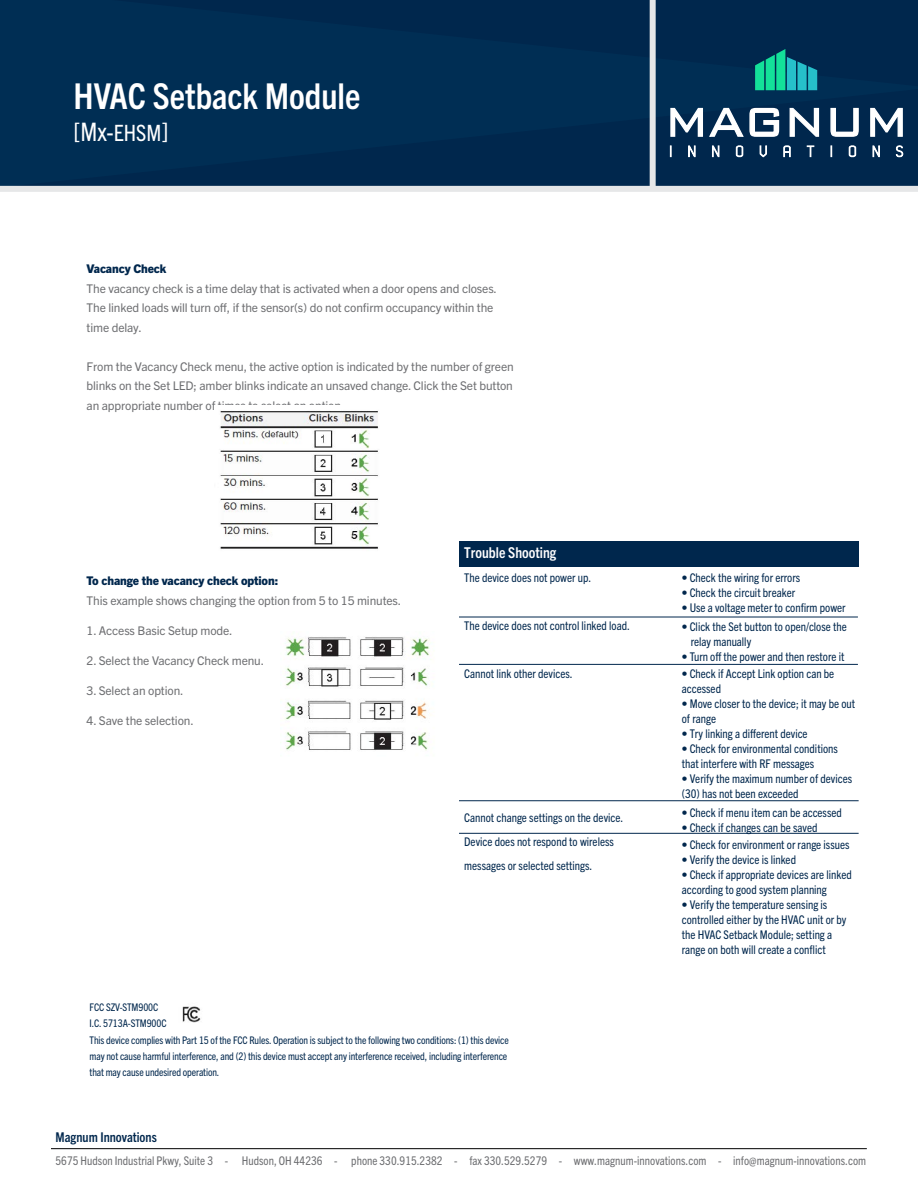
<style>
.page{position:relative;width:918px;height:1188px;background:#fff}
.page>*{position:absolute;margin:0;border:0;box-sizing:border-box;transform-origin:0 0}
.t1{font:700 condensed 35.7px "Trade Gothic Next LT Pro";color:#fff}
.t2{font:condensed 25.5px "Trade Gothic Next LT Pro";color:#fff}
.t3{font:700 condensed 15px "Trade Gothic Next LT Pro";color:#fff}
.t4{font:700 condensed 13.5px "Trade Gothic Next LT Pro";color:#00274d}
.t5{font:condensed 12px/15px "Trade Gothic Next LT Pro";color:#00274d}
.t6{font:12px/19.5px "Trade Gothic Next LT Pro";letter-spacing:-.01em;color:#6d6e71}
.t7{font:condensed 12px "Trade Gothic Next LT Pro";letter-spacing:.005em;color:#6d6e71}
.t8{font:800 12px "Trade Gothic Next LT Pro";letter-spacing:-.01em;color:#00274d}
.t9{font:condensed 10.5px/16.5px "Trade Gothic Next LT Pro";letter-spacing:-.01em;color:#00274d}
.s1{font-size:22.5px}
</style>
<div class="page">
<hr style="left:51px;top:1148px;width:816px;height:1px;background:#000">
<div style="left:0;top:0;width:918px;height:186px;background:#002e54"></div>
<div style="left:650px;top:0;width:6px;height:190px;background:#e6e7e8"></div>
<div style="left:0;top:186px;width:918px;height:6px;background:#e6e7e8"></div>
<img style="left:284px;top:637px;width:148px;height:114px">
<img style="left:220px;top:411px;width:158px;height:138px">
<div style="left:459px;top:542px;width:400px;height:25px;background:#00274d"></div>
<hr style="left:459px;top:617px;width:399px;height:1px;background:#00274d">
<hr style="left:459px;top:664px;width:399px;height:1px;background:#00274d">
<hr style="left:459px;top:800px;width:400px;height:1px;background:#00274d">
<hr style="left:459px;top:833px;width:400px;height:1px;background:#00274d">
<img style="left:182px;top:1006px;width:19px;height:17px">
<svg style="left:670px;top:105px;width:234px;height:33px"></svg>
<svg style="left:670px;top:145px;width:233px;height:12px;background:#2c4c6c"></svg>
<svg style="left:755px;top:49px;width:62px;height:41px;background:#11948b"></svg>
<h1 class="t1" style="left:74px;top:72px;width:289px">HVAC Setback Module</h1>
<h2 class="t2" style="left:74px;top:114px;width:96px">[Mx-<span class="s1">EHSM</span>]</h2>
<p class="t8" style="left:87px;top:260px;width:81px">Vacancy Check</p>
<p class="t6" style="left:87px;top:278px;width:412px">The vacancy check is a time delay that is activated when a door opens and closes.<br>The linked loads will turn off, if the sensor(s) do not confirm occupancy within the time delay.</p>
<p class="t6" style="left:87px;top:356px;width:429px;text-align:justify">From the Vacancy Check menu, the active option is indicated by the number of green blinks on the Set LED; amber blinks indicate an unsaved change. Click the Set button an appropriate number of times to select an option.</p>
<p class="t8" style="left:87px;top:572px;width:193px">To change the vacancy check option:</p>
<p class="t6" style="left:87px;top:590px;width:316px">This example shows changing the option from 5 to 15 minutes.</p>
<p class="t6" style="left:87px;top:620px;width:148px">1. Access Basic Setup mode.</p>
<p class="t6" style="left:87px;top:650px;width:179px">2. Select the Vacancy Check menu.</p>
<p class="t6" style="left:87px;top:680px;width:98px">3. Select an option.</p>
<p class="t6" style="left:87px;top:710px;width:109px">4. Save the selection.</p>
<p class="t3" style="left:464px;top:543px;width:94px">Trouble Shooting</p>
<p class="t5" style="left:464px;top:570px;width:129px">The device does not power up.</p>
<p class="t5" style="left:464px;top:618px;width:167px">The device does not control linked load.</p>
<p class="t5" style="left:464px;top:666px;width:110px">Cannot link other devices.</p>
<p class="t5" style="left:464px;top:805px;width:161px;line-height:24px">Cannot change settings on the device.<br>Device does not respond to wireless messages or selected settings.</p>
<p class="t9" style="left:90px;top:998px;width:421px">FCC SZV-STM900C<br>I.C. 5713A-STM900C<br>This device complies with Part 15 of the FCC Rules. Operation is subject to the following two conditions: (1) this device may not cause harmful interference, and (2) this device must accept any interference received, including interference that may cause undesired operation.</p>
<p class="t5" style="left:682px;top:570px;width:120px">• Check the wiring for errors</p>
<p class="t5" style="left:682px;top:585px;width:115px">• Check the circuit breaker</p>
<p class="t5" style="left:682px;top:600px;width:165px">• Use a voltage meter to confirm power</p>
<p class="t5" style="left:691px;top:618px;width:157px;text-indent:-9px">• Click the Set button to open/close the relay manually</p>
<p class="t5" style="left:682px;top:648px;width:164px">• Turn off the power and then restore it</p>
<p class="t5" style="left:682px;top:666px;width:154px">• Check if Accept Link option can be accessed</p>
<p class="t5" style="left:682px;top:696px;width:175px">• Move closer to the device; it may be out of range</p>
<p class="t5" style="left:682px;top:726px;width:127px">• Try linking a different device</p>
<p class="t5" style="left:682px;top:741px;width:158px">• Check for environmental conditions that interfere with RF messages</p>
<p class="t5" style="left:682px;top:771px;width:172px">• Verify the maximum number of devices (30) has not been exceeded</p>
<p class="t5" style="left:682px;top:804px;width:162px">• Check if menu item can be accessed</p>
<p class="t5" style="left:682px;top:819px;width:137px">• Check if changes can be saved</p>
<p class="t5" style="left:682px;top:837px;width:169px">• Check for environment or range issues</p>
<p class="t5" style="left:682px;top:852px;width:116px">• Verify the device is linked</p>
<p class="t5" style="left:682px;top:867px;width:171px">• Check if appropriate devices are linked according to good system planning</p>
<p class="t5" style="left:682px;top:897px;width:166px">• Verify the temperature sensing is controlled either by the HVAC unit or by the HVAC Setback Module; setting a range on both will create a conflict</p>
<p class="t4" style="left:56px;top:1128px;width:103px">Magnum Innovations</p>
<p class="t7" style="left:56px;top:1152px;width:812px">5675 Hudson Industrial Pkwy, Suite 3 - Hudson, OH 44236 - phone 330.915.2382 - fax 330.529.5279 - www.magnum-innovations.com - info@magnum-innovations.com</p>
</div>
